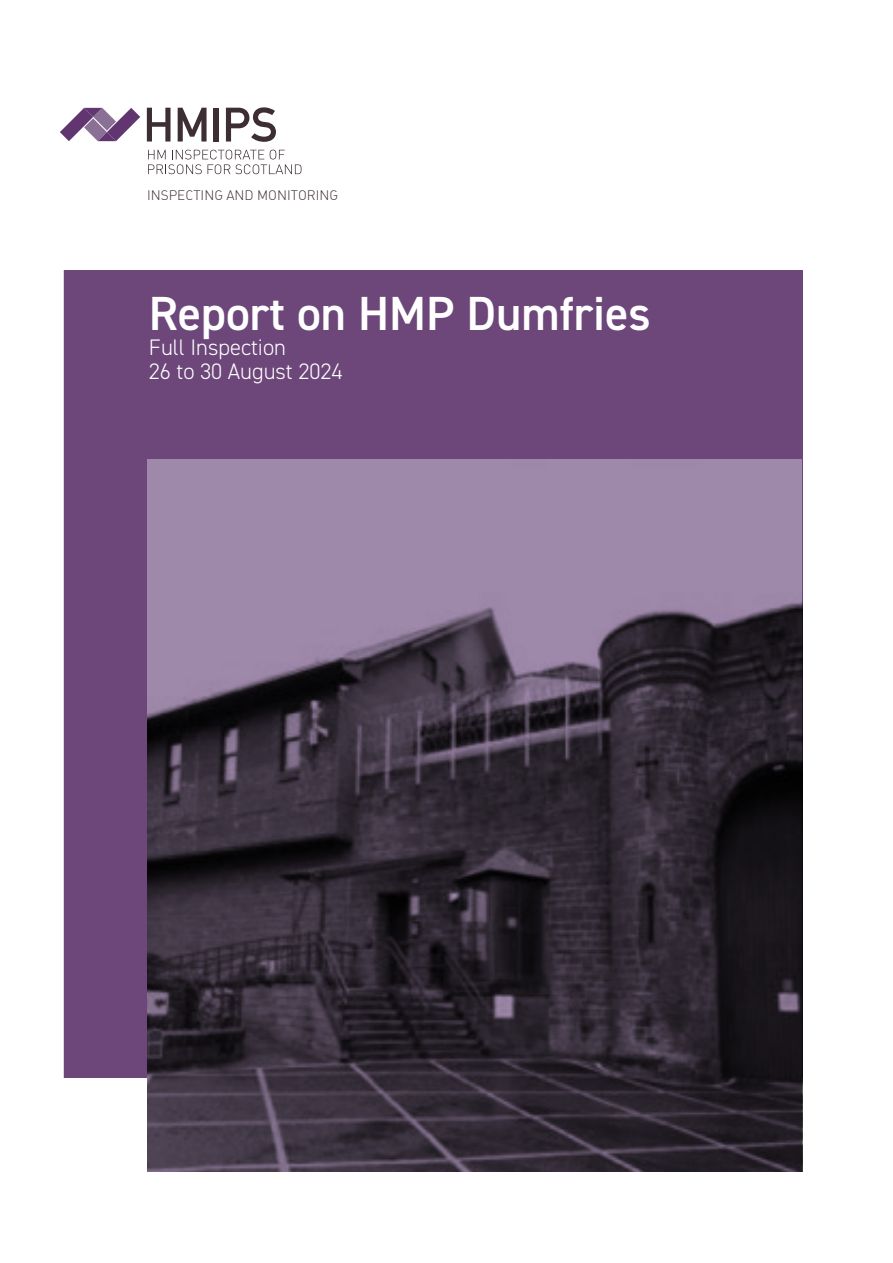
<style>
.page{position:relative;width:893px;height:1263px;background:#fff}
.page>*{position:absolute;margin:0;border:0;box-sizing:border-box;transform-origin:0 0}
.t1{font:600 48px "DIN2014";color:#fff}
.t2{font:300 22.5px/24.8px "DIN2014";color:#fff}
.t3{font:13.5px "DIN Light Alternate";color:#3c2e33}
</style>
<div class="page">
<div style="left:64px;top:270px;width:739px;height:807px;background:#6d467a"></div>
<img style="left:148px;top:459px;width:654px;height:712px">
<svg style="left:60px;top:108px;width:80px;height:33px"></svg>
<svg style="left:148px;top:150px;width:154px;height:24px"></svg>
<svg style="left:147px;top:108px;width:24px;height:34px"></svg>
<svg style="left:178px;top:108px;width:29px;height:34px"></svg>
<div style="left:214px;top:108px;width:5px;height:34px;background:#3c2e33"></div>
<svg style="left:226px;top:107px;width:50px;height:35px"></svg>
<p class="t3" style="left:147px;top:187px;width:192px">INSPECTING AND MONITORING</p>
<p class="t1" style="left:149px;top:281px;width:503px">Report on HMP Dumfries</p>
<p class="t2" style="left:149px;top:334px;width:195px">Full Inspection<br>26 to 30 August 2024</p>
</div>
